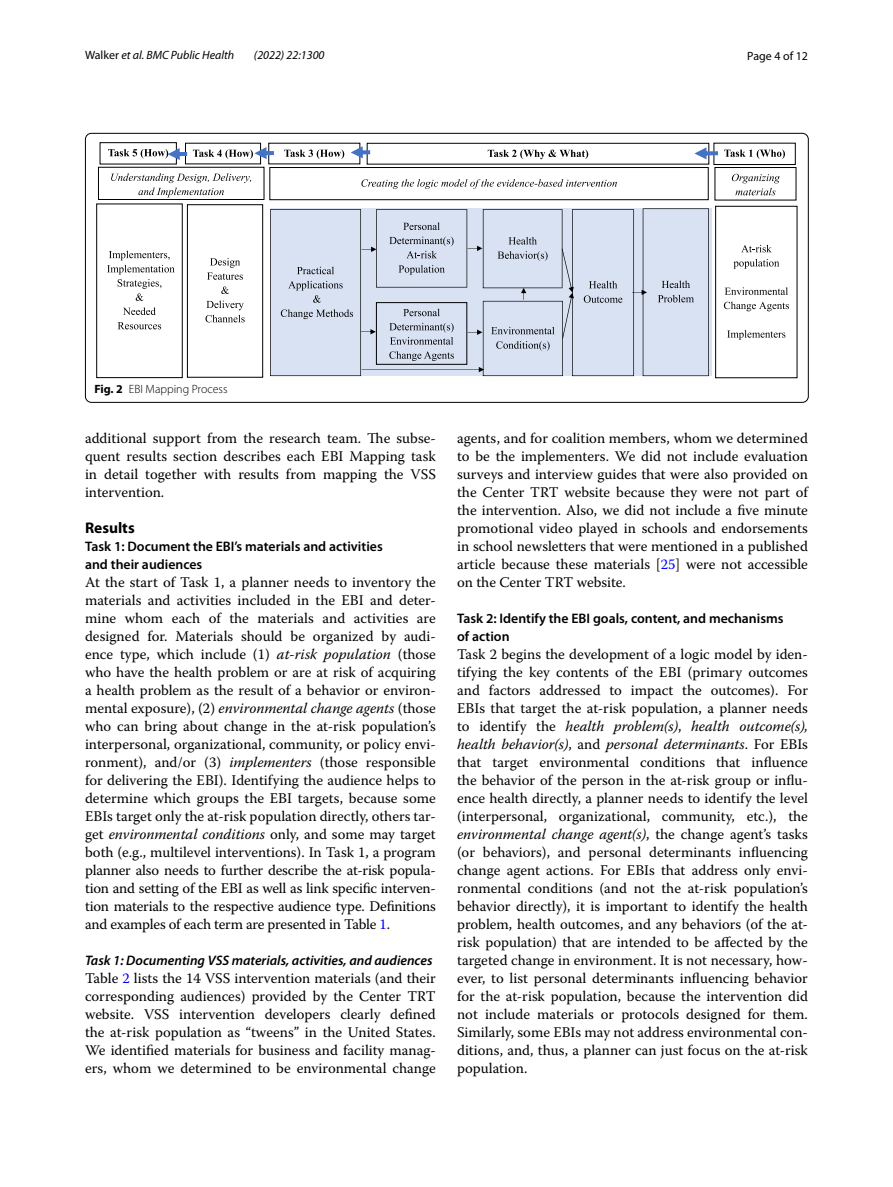
<style>
.page{position:relative;width:893px;height:1187px;background:#fff}
.page>*{position:absolute;margin:0;border:0;box-sizing:border-box;transform-origin:0 0}
.t1{font:700 15.45px "Myriad Pro";color:#000}
.t2{font:14.7px/18px "Warnock Pro";color:#000;text-align:justify}
.t3{font:600 13.8px/18px "Myriad Pro";color:#000}
.t4{font:italic 600 13.8px "Myriad Pro";color:#000}
.t5{font:italic 12px "Myriad Pro";color:#000}
.t6{font:300 12px "Myriad Pro";color:#000}
.t7{font:12px "Myriad Pro";color:#000}
.s1{font-style:normal}
.s2{font-weight:700}
.s3{font-style:italic}
.s4{color:#00f}
</style>
<div class="page">
<div style="left:714px;top:143px;width:82px;height:22px;border:1px solid #000"></div>
<svg style="left:724px;top:149px;width:61px;height:10px"></svg>
<div style="left:367px;top:143px;width:342px;height:21px;border:1px solid #000"></div>
<svg style="left:488px;top:150px;width:100px;height:9px"></svg>
<svg style="left:284px;top:149px;width:60px;height:10px"></svg>
<div style="left:187px;top:204px;width:76px;height:173px;border:1px solid #000"></div>
<svg style="left:207px;top:258px;width:36px;height:22px"></svg>
<svg style="left:221px;top:286px;width:8px;height:8px"></svg>
<svg style="left:205px;top:300px;width:40px;height:22px"></svg>
<div style="left:96px;top:203px;width:87px;height:175px;border:1px solid #000"></div>
<svg style="left:107px;top:251px;width:68px;height:50px"></svg>
<svg style="left:123px;top:307px;width:33px;height:8px"></svg>
<svg style="left:118px;top:322px;width:43px;height:7px"></svg>
<div style="left:269px;top:167px;width:440px;height:33px;border:1px solid #000"></div>
<svg style="left:361px;top:179px;width:256px;height:10px"></svg>
<div style="left:100px;top:142px;width:77px;height:22px;border:1px solid #000"></div>
<div style="left:715px;top:167px;width:81px;height:33px;border:1px solid #000"></div>
<svg style="left:732px;top:174px;width:48px;height:21px"></svg>
<div style="left:98px;top:167px;width:166px;height:33px;border:1px solid #000"></div>
<svg style="left:111px;top:173px;width:140px;height:24px"></svg>
<svg style="left:694px;top:147px;width:24px;height:12px"></svg>
<svg style="left:351px;top:146px;width:19px;height:12px"></svg>
<svg style="left:193px;top:147px;width:81px;height:12px"></svg>
<svg style="left:108px;top:148px;width:79px;height:12px"></svg>
<div style="left:715px;top:206px;width:82px;height:172px;border:1px solid #000"></div>
<svg style="left:741px;top:245px;width:31px;height:7px"></svg>
<svg style="left:733px;top:259px;width:46px;height:10px"></svg>
<svg style="left:725px;top:287px;width:63px;height:8px"></svg>
<svg style="left:724px;top:301px;width:65px;height:10px"></svg>
<svg style="left:727px;top:330px;width:58px;height:10px"></svg>
<svg style="left:270px;top:208px;width:439px;height:168px;background:#cdd5e5"></svg>
<div style="left:85px;top:133px;width:723px;height:269px;border:1px solid #000;border-radius:6px"></div>
<p class="t5" style="left:85px;top:48px;width:151px"><span class="s1">Walker</span> et al. BMC Public Health</p>
<p class="t5" style="left:254px;top:48px;width:72px">(2022) 22:1300</p>
<p class="t7" style="left:747px;top:48px;width:62px">Page 4 of 12</p>
<p class="t6" style="left:94px;top:382px;width:135px"><span class="s2">Fig. 2</span> EBI Mapping Process</p>
<p class="t2" style="left:85px;top:429px;width:352px">additional support from the research team. The subse&shy;quent results section describes each EBI Mapping task in detail together with results from mapping the VSS intervention.</p>
<p class="t1" style="left:85px;top:518px;width:51px">Results</p>
<p class="t3" style="left:85px;top:537px;width:299px">Task 1: Document the EBI’s materials and activities and their audiences</p>
<p class="t2" style="left:85px;top:573px;width:352px">At the start of Task 1, a planner needs to inventory the materials and activities included in the EBI and deter&shy;mine whom each of the materials and activities are designed for. Materials should be organized by audi&shy;ence type, which include (1) <span class="s3">at-risk population</span> (those who have the health problem or are at risk of acquiring a health problem as the result of a behavior or environ&shy;mental exposure), (2) <span class="s3">environmental change agents</span> (those who can bring about change in the at-risk population’s interpersonal, organizational, community, or policy envi&shy;ronment), and/or (3) <span class="s3">implementers</span> (those responsible for delivering the EBI). Identifying the audience helps to determine which groups the EBI targets, because some EBIs target only the at-risk population directly, others tar&shy;get <span class="s3">environmental conditions</span> only, and some may target both (e.g., multilevel interventions). In Task 1, a program planner also needs to further describe the at-risk popula&shy;tion and setting of the EBI as well as link specific interven&shy;tion materials to the respective audience type. Definitions and examples of each term are presented in Table <span class="s4">1</span>.</p>
<p class="t4" style="left:85px;top:951px;width:349px">Task 1: Documenting VSS materials, activities, and audiences</p>
<p class="t2" style="left:85px;top:969px;width:352px">Table <span class="s4">2</span> lists the 14 VSS intervention materials (and their corresponding audiences) provided by the Center TRT website. VSS intervention developers clearly defined the at-risk population as “tweens” in the United States.<br>We identified materials for business and facility manag&shy;ers, whom we determined to be environmental change</p>
<p class="t2" style="left:457px;top:429px;width:352px">agents, and for coalition members, whom we determined to be the implementers. We did not include evaluation surveys and interview guides that were also provided on the Center TRT website because they were not part of the intervention. Also, we did not include a five minute promotional video played in schools and endorsements in school newsletters that were mentioned in a published article because these materials [<span class="s4">25</span>] were not accessible on the Center TRT website.</p>
<p class="t3" style="left:457px;top:609px;width:328px">Task 2: Identify the EBI goals, content, and mechanisms of action</p>
<p class="t2" style="left:457px;top:645px;width:352px">Task 2 begins the development of a logic model by iden&shy;tifying the key contents of the EBI (primary outcomes and factors addressed to impact the outcomes). For EBIs that target the at-risk population, a planner needs to identify the <span class="s3">health problem(s)</span>, <span class="s3">health outcome(s), health behavior(s)</span>, and <span class="s3">personal determinants</span>. For EBIs that target environmental conditions that influence the behavior of the person in the at-risk group or influ&shy;ence health directly, a planner needs to identify the level (interpersonal, organizational, community, etc.), the <span class="s3">environmental change agent(s)</span>, the change agent’s tasks (or behaviors), and personal determinants influencing change agent actions. For EBIs that address only envi&shy;ronmental conditions (and not the at-risk population’s behavior directly), it is important to identify the health problem, health outcomes, and any behaviors (of the at&shy;risk population) that are intended to be affected by the targeted change in environment. It is not necessary, how&shy;ever, to list personal determinants influencing behavior for the at-risk population, because the intervention did not include materials or protocols designed for them.<br>Similarly, some EBIs may not address environmental con&shy;ditions, and, thus, a planner can just focus on the at-risk population.</p>
</div>
